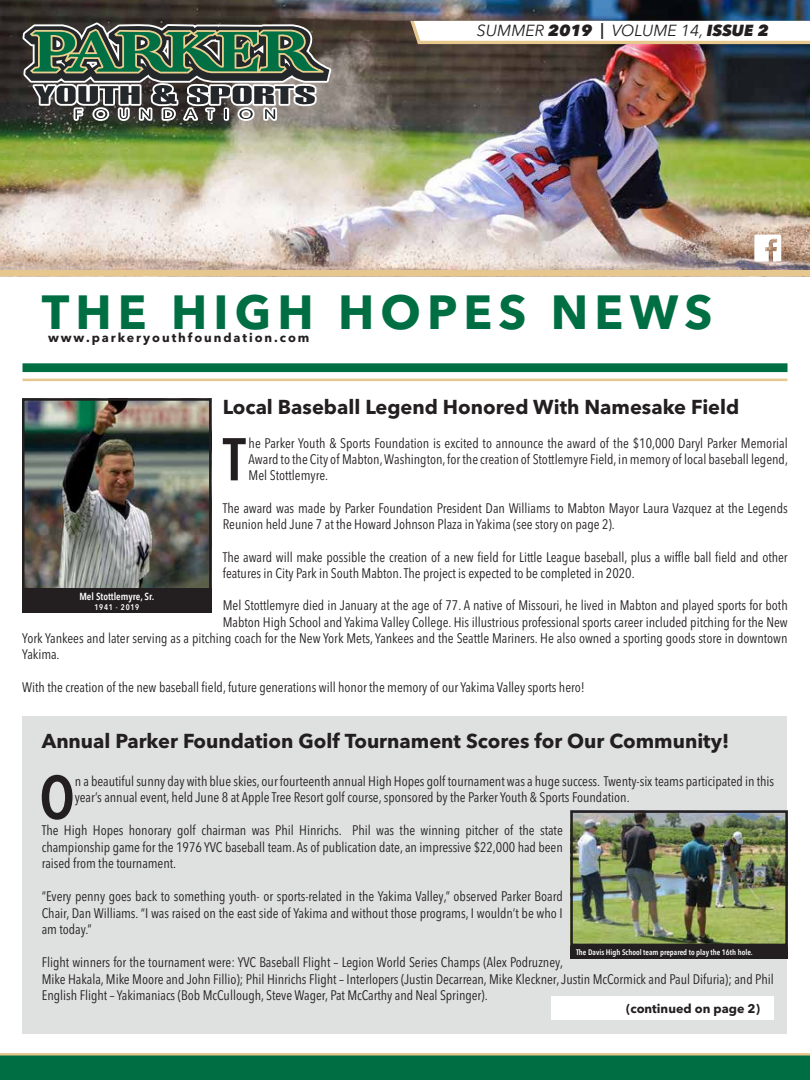
<style>
.page{position:relative;width:810px;height:1080px;background:#fff}
.page>*{position:absolute;margin:0;border:0;box-sizing:border-box;transform-origin:0 0}
.t1{font:600 condensed 60.38px "Avenir Next LT Pro";color:#231f20}
.t2{font:600 condensed 59.62px "Avenir Next LT Pro";color:#231f20}
.t3{font:700 47.5px "Avenir Next LT Pro";letter-spacing:.13em;color:#006e43}
.t4{font:700 20px "Avenir Next LT Pro";color:#231f20}
.t5{font:italic 16px "Avenir Next LT Pro";color:#231f20}
.t6{font:condensed 13.75px/16.5px "Avenir Next LT Pro";letter-spacing:-.005em;color:#231f20}
.t7{font:700 12.5px "Avenir Next LT Pro";letter-spacing:.155em;color:#231f20}
.t8{font:700 12.5px "Avenir Next LT Pro";color:#231f20}
.t9{font:600 condensed 10.12px "Avenir Next LT Pro";color:#fff}
.t10{font:600 condensed 8.12px "Avenir Next LT Pro";letter-spacing:.09em;color:#fff}
.t11{font:600 condensed 7.88px "Avenir Next LT Pro";color:#fff}
.s1{font-weight:800}
.s2{font-weight:600}
</style>
<div class="page">
<img style="left:0;top:0;width:810px;height:277px">
<svg style="left:410px;top:21px;width:400px;height:23px"></svg>
<img style="left:20px;top:19px;width:314px;height:363px">
<hr style="left:22px;top:379px;width:766px;height:2px;background:#e6c88f">
<div style="left:22px;top:363px;width:766px;height:9px;background:#006e43"></div>
<div style="left:0;top:1054px;width:810px;height:26px;background:#006e43"></div>
<hr style="left:0;top:1053px;width:810px;height:2px;background:#e6c88f">
<div style="left:22px;top:717px;width:766px;height:317px;background:#dfe0e0"></div>
<div style="left:0;top:270px;width:810px;height:6px;background:#e6c88f"></div>
<svg style="left:754px;top:235px;width:27px;height:27px"></svg>
<img style="left:25px;top:401px;width:184px;height:187px">
<div style="left:22px;top:398px;width:190px;height:215px;border:2px solid #231f20"></div>
<div style="left:22px;top:588px;width:190px;height:25px;background:#231f20"></div>
<div style="left:551px;top:997px;width:223px;height:23px;background:#fff"></div>
<img style="left:573px;top:813px;width:212px;height:130px">
<div style="left:570px;top:810px;width:218px;height:136px;border:2px solid #231f20"></div>
<div style="left:570px;top:946px;width:218px;height:13px;background:#231f20"></div>
<p class="t5" style="left:477px;top:21px;width:293px">SUMMER <span class="s1">2019</span> <span class="s2">|</span> VOLUME 14, <span class="s1">ISSUE 2</span></p>
<h3 class="t3" style="left:42px;top:284px;width:672px">THE HIGH HOPES NEWS</h3>
<p class="t7" style="left:48px;top:330px;width:263px">www.parkeryouthfoundation.com</p>
<h3 class="t4" style="left:223px;top:394px;width:518px">Local Baseball Legend Honored With Namesake Field</h3>
<h2 class="t2" style="left:223px;top:423px;width:24px">T</h2>
<p class="t6" style="left:249px;top:435px;width:541px;text-align:justify">he Parker Youth &amp; Sports Foundation is excited to announce the award of the $10,000 Daryl Parker Memorial Award to the City of Mabton, Washington, for the creation of Stottlemyre Field, in memory of local baseball legend, Mel Stottlemyre.</p>
<p class="t6" style="left:223px;top:500px;width:566px">The award was made by Parker Foundation President Dan Williams to Mabton Mayor Laura Vazquez at the Legends<br>Reunion held June 7 at the Howard Johnson Plaza in Yakima (see story on page 2).</p>
<p class="t6" style="left:223px;top:549px;width:566px">The award will make possible the creation of a new field for Little League baseball, plus a wiffle ball field and other features in City Park in South Mabton. The project is expected to be completed in 2020.</p>
<p class="t6" style="left:223px;top:597px;width:566px">Mel Stottlemyre died in January at the age of 77. A native of Missouri, he lived in Mabton and played sports for both</p>
<p class="t6" style="left:223px;top:614px;width:566px">Mabton High School and Yakima Valley College. His illustrious professional sports career included pitching for the New</p>
<p class="t6" style="left:22px;top:630px;width:767px">York Yankees and later serving as a pitching coach for the New York Mets, Yankees and the Seattle Mariners. He also owned a sporting goods store in downtown</p>
<p class="t6" style="left:22px;top:646px;width:39px">Yakima.</p>
<p class="t6" style="left:22px;top:679px;width:564px">With the creation of the new baseball field, future generations will honor the memory of our Yakima Valley sports hero!</p>
<p class="t9" style="left:79px;top:590px;width:77px">Mel Stottlemyre, Sr.</p>
<p class="t10" style="left:95px;top:602px;width:46px">1941 - 2019</p>
<h3 class="t4" style="left:42px;top:728px;width:689px">Annual Parker Foundation Golf Tournament Scores for Our Community!</h3>
<h1 class="t1" style="left:39px;top:761px;width:37px">O</h1>
<p class="t6" style="left:75px;top:772px;width:701px">n a beautiful sunny day with blue skies, our fourteenth annual High Hopes golf tournament was a huge success. Twenty-six teams participated in this year’s annual event, held June 8 at Apple Tree Resort golf course, sponsored by the Parker Youth &amp; Sports Foundation.</p>
<p class="t6" style="left:42px;top:822px;width:523px;text-align:justify">The High Hopes honorary golf chairman was Phil Hinrichs. Phil was the winning pitcher of the state championship game for the 1976 YVC baseball team. As of publication date, an impressive $22,000 had been raised from the tournament.</p>
<p class="t6" style="left:42px;top:888px;width:523px;text-align:justify">“Every penny goes back to something youth- or sports-related in the Yakima Valley,” observed Parker Board Chair, Dan Williams. “I was raised on the east side of Yakima and without those programs, I wouldn’t be who I am today.”</p>
<p class="t6" style="left:42px;top:954px;width:734px">Flight winners for the tournament were: YVC Baseball Flight – Legion World Series Champs (Alex Podruzney,<br>Mike Hakala, Mike Moore and John Fillio); Phil Hinrichs Flight – Interlopers (Justin Decarrean, Mike Kleckner, Justin McCormick and Paul Difuria); and Phil<br>English Flight – Yakimaniacs (Bob McCullough, Steve Wager, Pat McCarthy and Neal Springer).</p>
<p class="t8" style="left:626px;top:1001px;width:135px">(continued on page 2)</p>
<p class="t11" style="left:576px;top:948px;width:178px">The Davis High School team prepared to play the 16th hole.</p>
</div>
